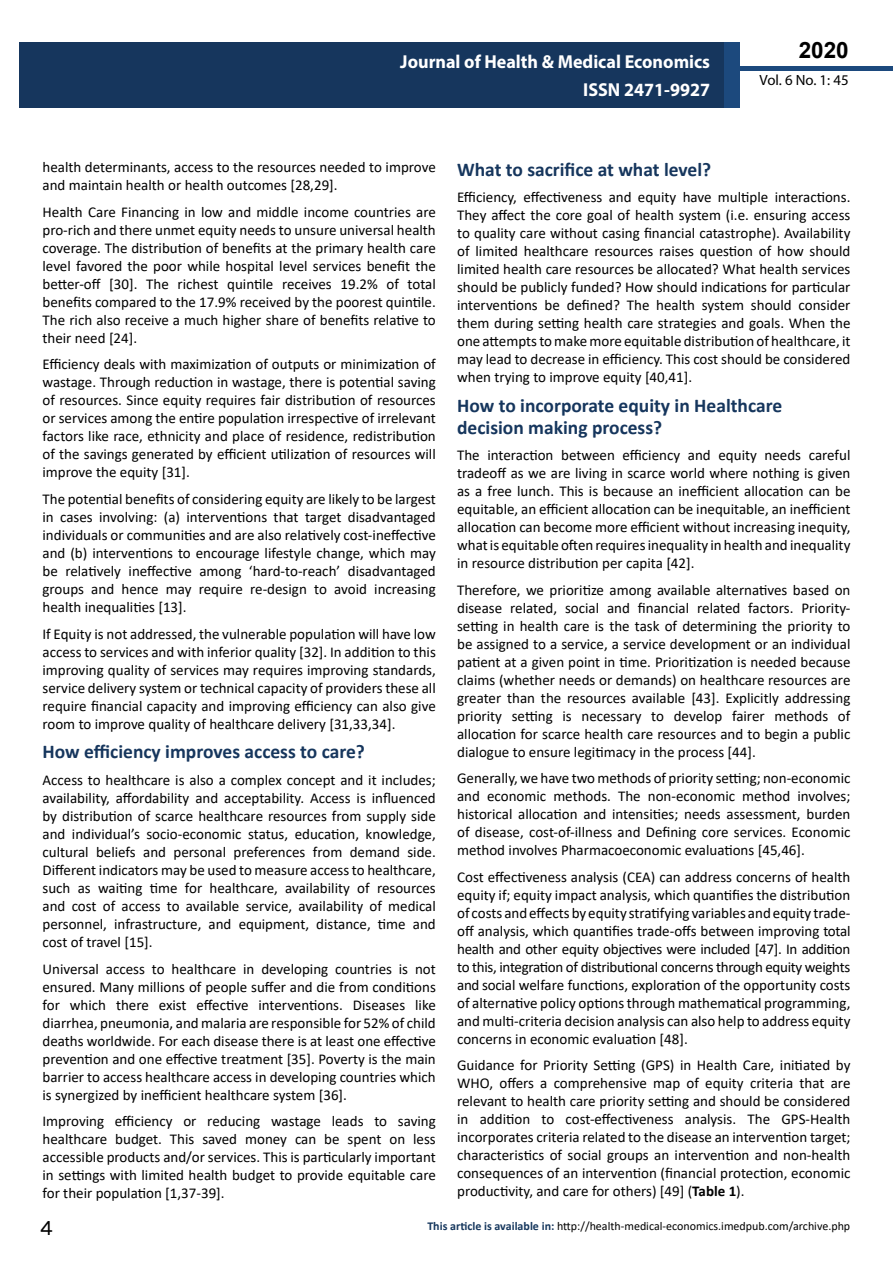
<style>
.page{position:relative;width:893px;height:1263px;background:#fff}
.page>*{position:absolute;margin:0;border:0;box-sizing:border-box;transform-origin:0 0}
.t1{font:25.5px "Tunga";color:#000}
.t2{font:700 22.5px "Arial";color:#000}
.t3{font:700 19.5px/21.5px "Calibri";color:#16365d}
.t4{font:700 18.75px/27.2px "Myriad Pro";color:#fff;text-align:right;scale:.96 1}
.t5{font:15px/18px "Calibri";color:#000;text-align:justify}
.t6{font:14.85px "Myriad Pro";color:#000}
.t7{font:12px "Calibri";color:#000}
.s1{font-weight:700}
.s2{font-weight:700;color:#16375d}
</style>
<div class="page">
<div style="left:722px;top:66px;width:171px;height:5px;background:#1c497d"></div>
<div style="left:19px;top:42px;width:706px;height:66px;background:#16365d"></div>
<div style="left:725px;top:42px;width:15px;height:66px;background:#1c497d"></div>
<p class="t4" style="left:400px;top:48px;width:324px">Journal of Health &amp; Medical Economics<br>ISSN 2471-9927</p>
<h2 class="t2" style="left:799px;top:35px;width:52px">2020</h2>
<p class="t6" style="left:760px;top:71px;width:91px">Vol. 6 No. 1: 45</p>
<p class="t5" style="left:43px;top:158px;width:395px">health determinants, access to the resources needed to improve and maintain health or health outcomes [28,29].</p>
<p class="t5" style="left:43px;top:203px;width:395px">Health Care Financing in low and middle income countries are pro-rich and there unmet equity needs to unsure universal health coverage. The distribution of benefits at the primary health care level favored the poor while hospital level services benefit the better-off [30]. The richest quintile receives 19.2% of total benefits compared to the 17.9% received by the poorest quintile.<br>The rich also receive a much higher share of benefits relative to their need [24].</p>
<p class="t5" style="left:43px;top:355px;width:395px">Efficiency deals with maximization of outputs or minimization of wastage. Through reduction in wastage, there is potential saving of resources. Since equity requires fair distribution of resources or services among the entire population irrespective of irrelevant factors like race, ethnicity and place of residence, redistribution of the savings generated by efficient utilization of resources will improve the equity [31].</p>
<p class="t5" style="left:43px;top:490px;width:395px">The potential benefits of considering equity are likely to be largest in cases involving: (a) interventions that target disadvantaged individuals or communities and are also relatively cost-ineffective and (b) interventions to encourage lifestyle change, which may be relatively ineffective among ‘hard-to-reach’ disadvantaged groups and hence may require re-design to avoid increasing health inequalities [13].</p>
<p class="t5" style="left:43px;top:624px;width:395px">If Equity is not addressed, the vulnerable population will have low access to services and with inferior quality [32]. In addition to this improving quality of services may requires improving standards, service delivery system or technical capacity of providers these all require financial capacity and improving efficiency can also give room to improve quality of healthcare delivery [31,33,34].</p>
<h3 class="t3" style="left:43px;top:741px;width:324px">How efficiency improves access to care?</h3>
<p class="t5" style="left:43px;top:771px;width:395px">Access to healthcare is also a complex concept and it includes; availability, affordability and acceptability. Access is influenced by distribution of scarce healthcare resources from supply side and individual’s socio-economic status, education, knowledge, cultural beliefs and personal preferences from demand side.<br>Different indicators may be used to measure access to healthcare, such as waiting time for healthcare, availability of resources and cost of access to available service, availability of medical personnel, infrastructure, and equipment, distance, time and cost of travel [15].</p>
<p class="t5" style="left:43px;top:959px;width:395px">Universal access to healthcare in developing countries is not ensured. Many millions of people suffer and die from conditions for which there exist effective interventions. Diseases like diarrhea, pneumonia, and malaria are responsible for 52% of child deaths worldwide. For each disease there is at least one effective prevention and one effective treatment [35]. Poverty is the main barrier to access healthcare access in developing countries which is synergized by inefficient healthcare system [36].</p>
<p class="t5" style="left:43px;top:1112px;width:395px">Improving efficiency or reducing wastage leads to saving healthcare budget. This saved money can be spent on less accessible products and/or services. This is particularly important in settings with limited health budget to provide equitable care for their population [1,37-39].</p>
<h3 class="t3" style="left:457px;top:158px;width:256px">What to sacrifice at what level?</h3>
<p class="t5" style="left:457px;top:188px;width:395px">Efficiency, effectiveness and equity have multiple interactions.<br>They affect the core goal of health system (i.e. ensuring access to quality care without casing financial catastrophe). Availability of limited healthcare resources raises question of how should limited health care resources be allocated? What health services should be publicly funded? How should indications for particular interventions be defined? The health system should consider them during setting health care strategies and goals. When the one attempts to make more equitable distribution of healthcare, it may lead to decrease in efficiency. This cost should be considered when trying to improve equity [40,41].</p>
<h3 class="t3" style="left:457px;top:395px;width:327px">How to incorporate equity in Healthcare decision making process?</h3>
<p class="t5" style="left:457px;top:446px;width:395px">The interaction between efficiency and equity needs careful tradeoff as we are living in scarce world where nothing is given as a free lunch. This is because an inefficient allocation can be equitable, an efficient allocation can be inequitable, an inefficient allocation can become more efficient without increasing inequity, what is equitable often requires inequality in health and inequality in resource distribution per capita [42].</p>
<p class="t5" style="left:457px;top:580px;width:395px">Therefore, we prioritize among available alternatives based on disease related, social and financial related factors. Priority&shy;setting in health care is the task of determining the priority to be assigned to a service, a service development or an individual patient at a given point in time. Prioritization is needed because claims (whether needs or demands) on healthcare resources are greater than the resources available [43]. Explicitly addressing priority setting is necessary to develop fairer methods of allocation for scarce health care resources and to begin a public dialogue to ensure legitimacy in the process [44].</p>
<p class="t5" style="left:457px;top:769px;width:395px">Generally, we have two methods of priority setting; non-economic and economic methods. The non-economic method involves; historical allocation and intensities; needs assessment, burden of disease, cost-of-illness and Defining core services. Economic method involves Pharmacoeconomic evaluations [45,46].</p>
<p class="t5" style="left:457px;top:867px;width:395px">Cost effectiveness analysis (CEA) can address concerns of health equity if; equity impact analysis, which quantifies the distribution of costs and effects by equity stratifying variables and equity trade&shy;off analysis, which quantifies trade-offs between improving total health and other equity objectives were included [47]. In addition to this, integration of distributional concerns through equity weights and social welfare functions, exploration of the opportunity costs of alternative policy options through mathematical programming, and multi-criteria decision analysis can also help to address equity concerns in economic evaluation [48].</p>
<p class="t5" style="left:457px;top:1056px;width:395px">Guidance for Priority Setting (GPS) in Health Care, initiated by WHO, offers a comprehensive map of equity criteria that are relevant to health care priority setting and should be considered in addition to cost-effectiveness analysis. The GPS-Health incorporates criteria related to the disease an intervention target; characteristics of social groups an intervention and non-health consequences of an intervention (financial protection, economic productivity, and care for others) [49] (<span class="s1">Table 1</span>).</p>
<h1 class="t1" style="left:40px;top:1211px;width:15px">4</h1>
<p class="t7" style="left:427px;top:1217px;width:424px"><span class="s2">This article is available in:</span> http://health-medical-economics.imedpub.com/archive.php</p>
</div>
